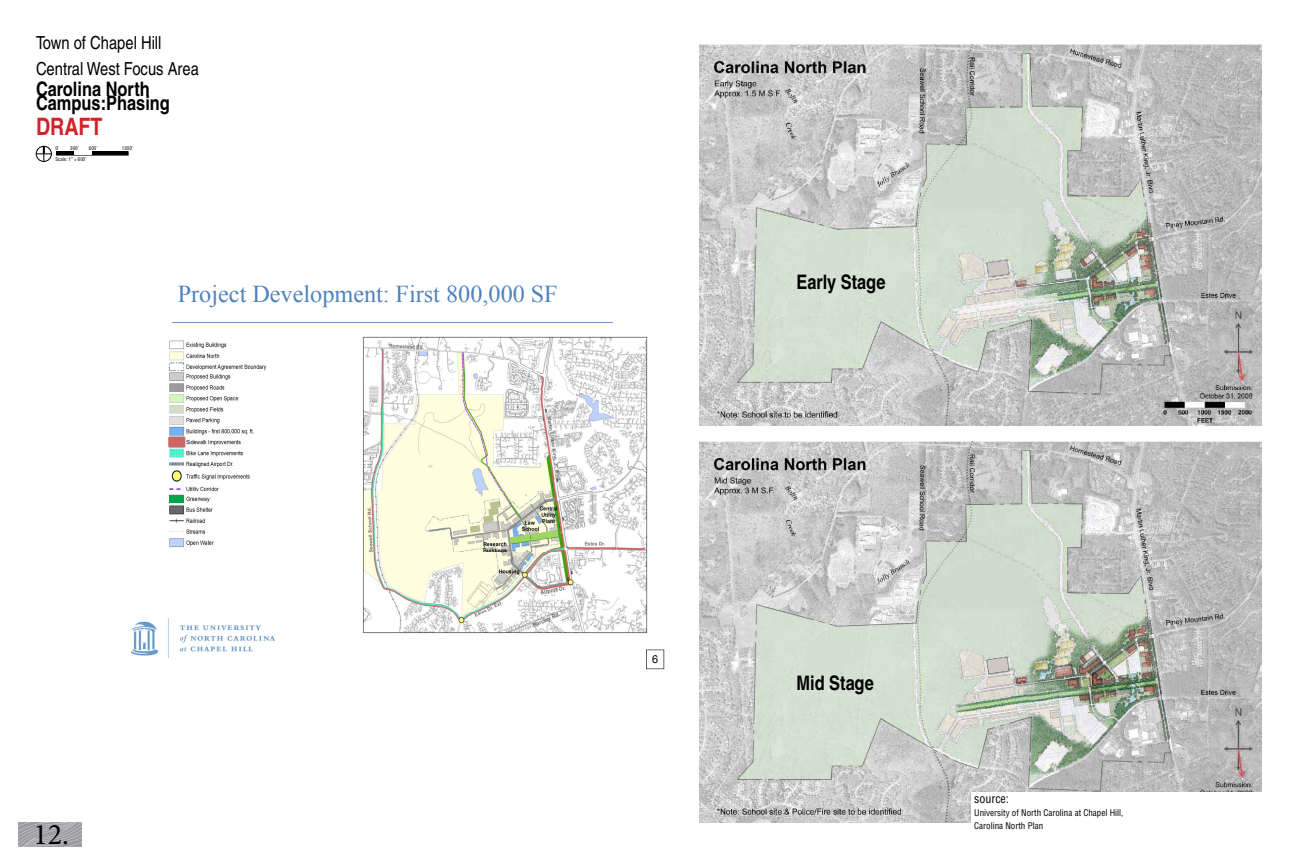
<style>
.page{position:relative;width:1296px;height:864px;background:#fff}
.page>*{position:absolute;margin:0;border:0;box-sizing:border-box;transform-origin:0 0}
.t1{font:30px "Minion Pro";color:#000}
.t2{font:24.25px "Times New Roman";color:#4f82bd}
.t3{font:700 condensed 24px "Helvetica";color:#d2232a}
.t4{font:700 condensed 20px "Helvetica";color:#000}
.t5{font:condensed 18px "Helvetica";color:#000}
.t6{font:condensed 12px "Helvetica";color:#000}
.t7{font:10.9px "Arial";color:#000}
.t8{font:condensed 9px/13px "Helvetica";color:#000}
.t9{font:condensed 5px "Helvetica";color:#000}
</style>
<div class="page">
<svg style="left:36px;top:146px;width:16px;height:16px"></svg>
<div style="left:56px;top:152px;width:72px;height:3px;border:1px solid #000"></div>
<hr style="left:74px;top:152px;width:18px;height:3px;background:#fff">
<img style="left:699px;top:44px;width:563px;height:382px">
<img style="left:699px;top:442px;width:563px;height:381px">
<hr style="left:172px;top:322px;width:441px;height:1px;background:#69c">
<img style="left:363px;top:336px;width:285px;height:35px">
<img style="left:169px;top:340px;width:98px;height:31px">
<svg style="left:363px;top:371px;width:285px;height:61px"></svg>
<svg style="left:362px;top:432px;width:286px;height:60px"></svg>
<svg style="left:363px;top:492px;width:285px;height:60px"></svg>
<svg style="left:510px;top:530px;width:49px;height:14px"></svg>
<div style="left:170px;top:495px;width:14px;height:8px;background:#00a44a"></div>
<svg style="left:362px;top:552px;width:286px;height:60px"></svg>
<img style="left:132px;top:618px;width:142px;height:39px">
<svg style="left:362px;top:612px;width:286px;height:22px"></svg>
<svg style="left:646px;top:650px;width:18px;height:19px"></svg>
<div style="left:972px;top:793px;width:324px;height:71px;background:#fff"></div>
<img style="left:18px;top:823px;width:63px;height:23px">
<p class="t5" style="left:36px;top:32px;width:127px">Town of Chapel Hill</p>
<p class="t5" style="left:36px;top:58px;width:164px">Central West Focus Area</p>
<p class="t4" style="left:36px;top:77px;width:115px">Carolina North</p>
<p class="t4" style="left:36px;top:91px;width:135px">Campus:Phasing</p>
<p class="t3" style="left:36px;top:112px;width:68px">DRAFT</p>
<p class="t9" style="left:55px;top:145px;width:5px">0’</p>
<p class="t9" style="left:70px;top:145px;width:10px">300’</p>
<p class="t9" style="left:89px;top:145px;width:10px">600’</p>
<p class="t9" style="left:122px;top:145px;width:13px">1200’</p>
<p class="t9" style="left:55px;top:156px;width:33px">Scale: 1” = 600’</p>
<p class="t2" style="left:178px;top:277px;width:382px">Project Development: First 800,000 SF</p>
<p class="t1" style="left:33px;top:815px;width:37px">12.</p>
<p class="t7" style="left:652px;top:652px;width:8px">6</p>
<p class="t4" style="left:796px;top:270px;width:91px">Early Stage</p>
<p class="t4" style="left:796px;top:671px;width:79px">Mid Stage</p>
<p class="t6" style="left:974px;top:791px;width:36px">source:</p>
<p class="t8" style="left:974px;top:806px;width:151px">University of North Carolina at Chapel Hill,<br>Carolina North Plan</p>
</div>
